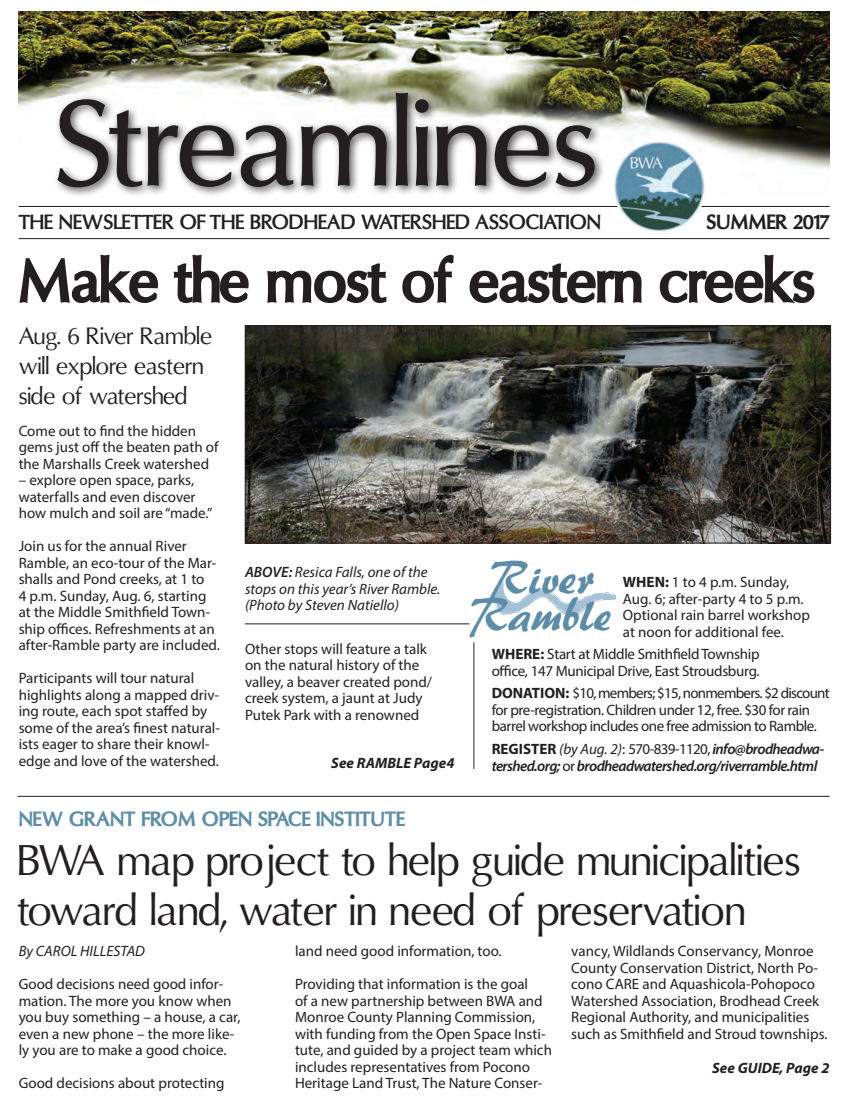
<style>
.page{position:relative;width:861px;height:1111px;background:#fff}
.page>*{position:absolute;margin:0;border:0;box-sizing:border-box;transform-origin:0 0}
.t1{font:123px "Oregon LDO Medium";color:#231f20}
.t2{font:63px "Oregon LDO Black";letter-spacing:-.02em;color:#231f20}
.t3{font:48.15px/37.5px "ARBERKLEY";color:#5b8da8;text-align:center}
.t4{font:43.5px/49.5px "Oregon LDO";color:#231f20}
.t5{font:24px/30px "Oregon LDO";color:#231f20}
.t6{font:700 21px "Oregon LDO";color:#231f20}
.t7{font:21px "Oregon LDO Black";color:#5b8ea8}
.t8{font:21px "Oregon LDO Black";color:#231f20}
.t9{font:15px/16.5px "Myriad Pro";color:#231f20}
.t10{font:15px/16.5px "Myriad Pro";letter-spacing:-.03em;color:#231f20}
.t11{font:italic 600 15px/16.5px "Myriad Pro";letter-spacing:-.04em;color:#231f20}
.t12{font:italic 15px/16.5px "Myriad Pro";color:#231f20}
.t13{font:15px/16.5px "Myriad Pro";letter-spacing:-.02em;color:#231f20}
.t14{font:italic 700 15px "Myriad Pro";color:#231f20}
.s1{font-weight:600}
.s2{font-weight:700}
.s3{font-weight:700;font-style:normal}
.s4{font-weight:400}
.s5{font-weight:400;font-style:normal}
</style>
<div class="page">
<img style="left:19px;top:12px;width:810px;height:157px">
<div style="left:53px;top:88px;width:552px;height:111px;background:#231f20;opacity:.75"></div>
<hr style="left:19px;top:206px;width:810px;height:1px;background:#231f20">
<hr style="left:19px;top:238px;width:810px;height:1px;background:#231f20">
<img style="left:613px;top:141px;width:92px;height:93px">
<svg style="left:491px;top:578px;width:125px;height:39px"></svg>
<hr style="left:18px;top:796px;width:811px;height:1px;background:#231f20">
<img style="left:247px;top:327px;width:581px;height:214px">
<div style="left:245px;top:325px;width:585px;height:218px;border:1px solid #231f20"></div>
<hr style="left:473px;top:642px;width:1px;height:127px;background:#231f20">
<hr style="left:245px;top:623px;width:224px;height:1px;background:#231f20">
<h1 class="t1" style="left:54px;top:72px;width:545px">Streamlines</h1>
<h3 class="t6" style="left:19px;top:210px;width:583px">THE NEWSLETTER OF THE BRODHEAD WATERSHED ASSOCIATION</h3>
<h3 class="t8" style="left:706px;top:210px;width:124px">SUMMER 2017</h3>
<h2 class="t2" style="left:18px;top:245px;width:798px">Make the most of eastern creeks</h2>
<h3 class="t5" style="left:19px;top:321px;width:195px">Aug. 6 River Ramble will explore eastern side of watershed</h3>
<p class="t9" style="left:19px;top:422px;width:201px">Come out to find the hidden gems just off the beaten path of the Marshalls Creek watershed</p>
<p class="t9" style="left:19px;top:472px;width:195px">– explore open space, parks, waterfalls and even discover how mulch and soil are “made.”</p>
<p class="t9" style="left:19px;top:538px;width:203px">Join us for the annual River<br>Ramble, an eco-tour of the Mar&shy;shalls and Pond creeks, at 1 to<br>4 p.m. Sunday, Aug. 6, starting at the Middle Smithfield Town&shy;ship offices. Refreshments at an after-Ramble party are included.</p>
<p class="t9" style="left:19px;top:670px;width:203px">Participants will tour natural highlights along a mapped driv&shy;ing route, each spot staffed by some of the area’s finest natural&shy;ists eager to share their knowl&shy;edge and love of the watershed.</p>
<p class="t12" style="left:245px;top:564px;width:197px"><span class="s1">ABOVE:</span> Resica Falls, one of the stops on this year’s River Ramble. (Photo by Steven Natiello)</p>
<p class="t9" style="left:245px;top:640px;width:188px">Other stops will feature a talk on the natural history of the valley, a beaver created pond/ creek system, a jaunt at Judy<br>Putek Park with a renowned</p>
<p class="t14" style="left:331px;top:753px;width:125px">See RAMBLE Page4</p>
<h3 class="t3" style="left:468px;top:559px;width:144px">River<br>Ramble</h3>
<p class="t9" style="left:622px;top:574px;width:188px"><span class="s2">WHEN:</span> 1 to 4 p.m. Sunday,<br>Aug. 6; after-party 4 to 5 p.m.<br>Optional rain barrel workshop at noon for additional fee.</p>
<p class="t13" style="left:491px;top:646px;width:269px"><span class="s2">WHERE:</span> Start at Middle Smithfield Township office, 147 Municipal Drive, East Stroudsburg.</p>
<p class="t10" style="left:491px;top:685px;width:339px"><span class="s2">DONATION:</span> $10, members; $15, nonmembers. $2 discount for pre-registration. Children under 12, free. $30 for rain barrel workshop includes one free admission to Ramble.</p>
<p class="t11" style="left:491px;top:740px;width:334px"><span class="s3">REGISTER</span> <span class="s4">(by Aug. 2)</span><span class="s5">: 570-839-1120,</span> info@brodheadwa&shy;tershed.org; <span class="s5">or</span> brodheadwatershed.org/riverramble.html</p>
<h3 class="t7" style="left:19px;top:807px;width:387px">NEW GRANT FROM OPEN SPACE INSTITUTE</h3>
<h3 class="t4" style="left:18px;top:837px;width:784px">BWA map project to help guide municipalities toward land, water in need of preservation</h3>
<p class="t12" style="left:19px;top:943px;width:128px">By CAROL HILLESTAD</p>
<p class="t9" style="left:19px;top:976px;width:223px">Good decisions need good infor&shy;mation. The more you know when you buy something – a house, a car, even a new phone – the more like&shy;ly you are to make a good choice.</p>
<p class="t9" style="left:19px;top:1075px;width:207px">Good decisions about protecting</p>
<p class="t9" style="left:295px;top:943px;width:208px">land need good information, too.</p>
<p class="t9" style="left:295px;top:976px;width:258px">Providing that information is the goal<br>of a new partnership between BWA and Monroe County Planning Commission, with funding from the Open Space Insti&shy;tute, and guided by a project team which includes representatives from Pocono Heritage Land Trust, The Nature Conser-</p>
<p class="t9" style="left:571px;top:943px;width:257px">vancy, Wildlands Conservancy, Monroe County Conservation District, North Po&shy;cono CARE and Aquashicola-Pohopoco Watershed Association, Brodhead Creek Regional Authority, and municipalities such as Smithfield and Stroud townships.</p>
<p class="t14" style="left:711px;top:1058px;width:119px">See GUIDE, Page 2</p>
</div>
